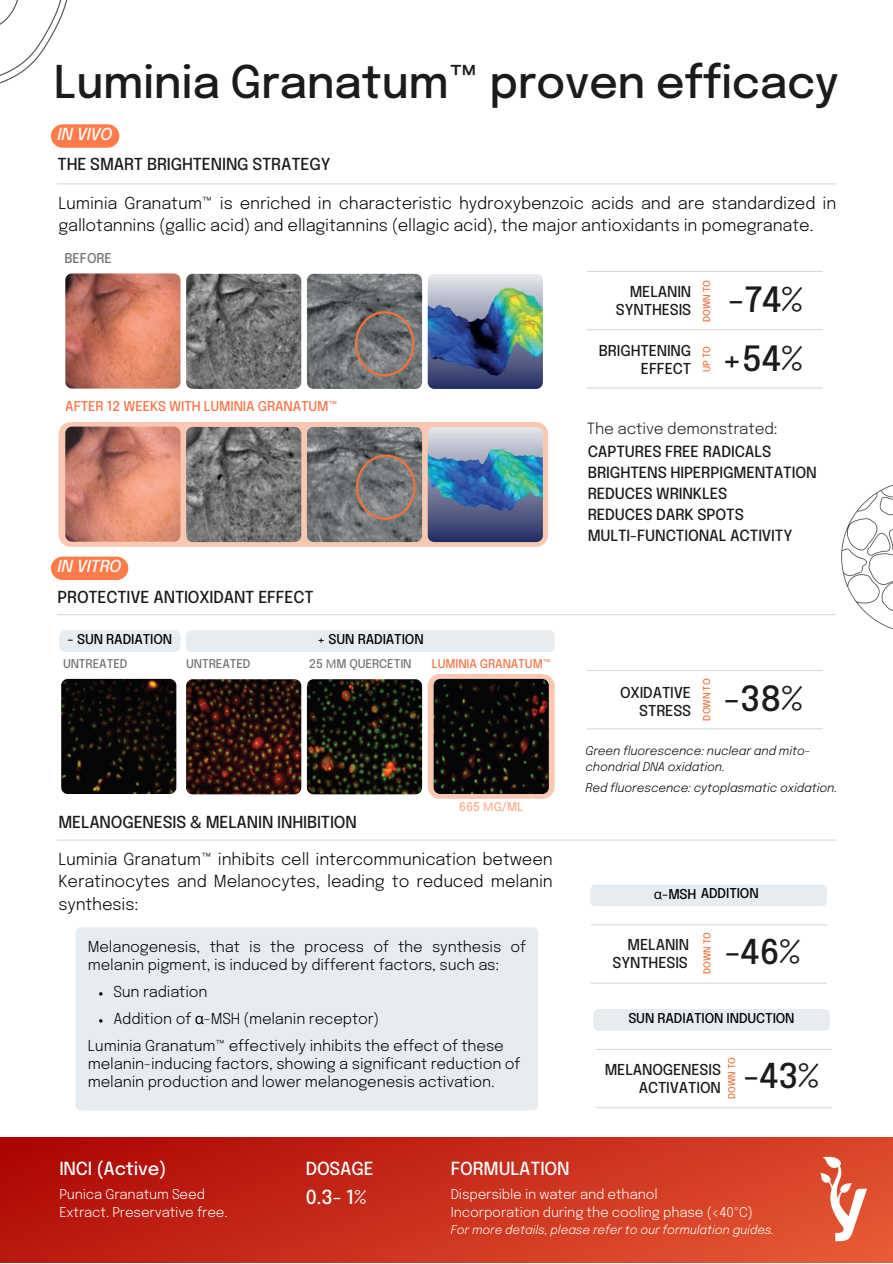
<style>
.page{position:relative;width:893px;height:1264px;background:#fff}
.page>*{position:absolute;margin:0;border:0;box-sizing:border-box;transform-origin:0 0}
.t1{font:500 44.85px "Epilogue";letter-spacing:-.01em;color:#1c1b1b}
.t2{font:500 34.65px "Epilogue";color:#1c1b1b}
.t3{font:500 34.05px "Epilogue";color:#1c1b1b}
.t4{font:500 19.35px "Epilogue";color:#fff}
.t5{font:500 18px "Epilogue";letter-spacing:-.01em;color:#fff}
.t6{font:300 16.5px/22.5px "Epilogue";letter-spacing:-.01em;color:#000;text-align:justify}
.t7{font:500 16.5px "Epilogue";letter-spacing:-.01em;color:#1c1b1b}
.t8{font:italic 500 16.5px "Epilogue";letter-spacing:-.01em;color:#fefefe}
.t9{font:500 15.3px "Epilogue";letter-spacing:-.01em;color:#1c1b1b}
.t10{font:300 15.3px "Epilogue";letter-spacing:-.01em;color:#1c1b1b}
.t11{font:300 15px/18px "Epilogue";letter-spacing:-.01em;color:#000}
.t12{font:500 15px/18px "Epilogue";letter-spacing:-.01em;color:#1c1b1b;text-align:right}
.t13{font:300 13.5px/18px "Epilogue";letter-spacing:-.01em;color:#fff}
.t14{font:500 13.5px "Epilogue";letter-spacing:-.01em;color:#000}
.t15{font:500 13.5px "Epilogue";letter-spacing:-.01em;color:#fa7445}
.t16{font:500 13.5px "Epilogue";letter-spacing:-.01em;color:#737373}
.t17{font:italic 300 12px/16.8px "Epilogue";letter-spacing:-.01em;color:#000}
.t18{font:italic 300 12px "Epilogue";letter-spacing:-.01em;color:#fff}
.t19{font:500 12px "Epilogue";letter-spacing:-.01em;color:#737373}
.t20{font:500 12px "Epilogue";letter-spacing:-.01em;color:#fa7445}
.t21{font:500 12px "Epilogue";color:#ffa88a}
.t22{font:500 9.6px "Epilogue";letter-spacing:-.01em;color:#f1723d}
.t23{font:500 9.45px "Epilogue";letter-spacing:-.01em;color:#f1723d}
.s1{font-family:"Noto Sans";font-weight:400}
</style>
<div class="page">
<img style="left:841px;top:485px;width:51px;height:144px">
<div style="left:0;top:1137px;width:892px;height:125px;background:linear-gradient(to right,#b10d08,#e15130)"></div>
<hr style="left:57px;top:183px;width:778px;height:1px;background:#d9d9d9">
<hr style="left:57px;top:614px;width:778px;height:1px;background:#d9d9d9">
<hr style="left:57px;top:839px;width:778px;height:1px;background:#d9d9d9">
<img style="left:819px;top:1155px;width:48px;height:87px">
<img style="left:0;top:0;width:68px;height:84px">
<img style="left:186px;top:274px;width:115px;height:115px;border-radius:7px">
<svg style="left:58px;top:422px;width:490px;height:125px;fill:#f9c8b3"></svg>
<img style="left:186px;top:427px;width:115px;height:115px;border-radius:7px">
<img style="left:186px;top:679px;width:115px;height:115px;border-radius:7px">
<svg style="left:427px;top:674px;width:127px;height:124px;fill:#f9c8b3"></svg>
<img style="left:307px;top:679px;width:115px;height:115px;border-radius:7px">
<img style="left:307px;top:274px;width:115px;height:115px;border-radius:7px">
<img style="left:427px;top:274px;width:116px;height:115px;border-radius:7px">
<img style="left:307px;top:427px;width:115px;height:115px;border-radius:7px">
<img style="left:427px;top:427px;width:116px;height:115px;border-radius:7px">
<img style="left:433px;top:679px;width:115px;height:115px;border-radius:7px">
<img style="left:65px;top:273px;width:115px;height:115px;border-radius:7px">
<img style="left:65px;top:426px;width:115px;height:115px;border-radius:7px">
<img style="left:61px;top:679px;width:115px;height:115px;border-radius:7px">
<svg style="left:355px;top:311px;width:59px;height:65px"></svg>
<svg style="left:356px;top:454px;width:59px;height:65px"></svg>
<hr style="left:586px;top:271px;width:236px;height:1px;background:#d9d9d9">
<hr style="left:586px;top:670px;width:236px;height:1px;background:#d9d9d9">
<hr style="left:586px;top:329px;width:236px;height:1px;background:#d9d9d9">
<hr style="left:586px;top:728px;width:236px;height:1px;background:#d9d9d9">
<hr style="left:586px;top:387px;width:236px;height:1px;background:#d9d9d9">
<div style="left:186px;top:630px;width:368px;height:22px;background:#e7ecf0"></div>
<div style="left:59px;top:630px;width:121px;height:22px;background:#e7ecf0"></div>
<hr style="left:590px;top:924px;width:236px;height:1px;background:#d9d9d9">
<hr style="left:590px;top:982px;width:236px;height:1px;background:#d9d9d9">
<div style="left:75px;top:927px;width:463px;height:183px;background:#e7ecf0"></div>
<div style="left:593px;top:1009px;width:236px;height:21px;background:#e7ecf0"></div>
<svg style="left:51px;top:124px;width:68px;height:24px"></svg>
<svg style="left:51px;top:556px;width:77px;height:24px"></svg>
<hr style="left:595px;top:1107px;width:236px;height:1px;background:#d9d9d9">
<hr style="left:595px;top:1048px;width:236px;height:1px;background:#d9d9d9">
<div style="left:590px;top:884px;width:237px;height:22px;background:#e7ecf0"></div>
<p class="t1" style="left:54px;top:63px;width:786px">Luminia Granatum™ proven efficacy</p>
<p class="t8" style="left:58px;top:127px;width:56px">IN VIVO</p>
<p class="t7" style="left:58px;top:157px;width:274px">THE SMART BRIGHTENING STRATEGY</p>
<p class="t6" style="left:58px;top:193px;width:779px">Luminia Granatum™ is enriched in characteristic hydroxybenzoic acids and are standardized in gallotannins (gallic acid) and ellagitannins (ellagic acid), the major antioxidants in pomegranate.</p>
<p class="t16" style="left:64px;top:252px;width:49px">BEFORE</p>
<p class="t15" style="left:65px;top:400px;width:274px">AFTER 12 WEEKS WITH LUMINIA GRANATUM™</p>
<p class="t8" style="left:58px;top:559px;width:65px">IN VITRO</p>
<p class="t7" style="left:58px;top:589px;width:257px">PROTECTIVE ANTIOXIDANT EFFECT</p>
<p class="t14" style="left:68px;top:633px;width:106px">- SUN RADIATION</p>
<p class="t14" style="left:317px;top:633px;width:108px">+ SUN RADIATION</p>
<p class="t19" style="left:63px;top:659px;width:66px">UNTREATED</p>
<p class="t19" style="left:309px;top:659px;width:104px">25 <span class="s1">Μ</span>M QUERCETIN</p>
<p class="t20" style="left:432px;top:659px;width:121px">LUMINIA GRANATUM™</p>
<p class="t19" style="left:186px;top:659px;width:66px">UNTREATED</p>
<p class="t21" style="left:459px;top:801px;width:65px">665 <span class="s1">Μ</span>G/ML</p>
<p class="t7" style="left:58px;top:814px;width:300px">MELANOGENESIS &amp; MELANIN INHIBITION</p>
<p class="t6" style="left:58px;top:849px;width:496px">Luminia Granatum™ inhibits cell intercommunication between Keratinocytes and Melanocytes, leading to reduced melanin synthesis:</p>
<p class="t11" style="left:88px;top:938px;width:439px">Melanogenesis, that is the process of the synthesis of melanin pigment, is induced by different factors, such as:</p>
<p class="t11" style="left:113px;top:983px;width:96px">Sun radiation</p>
<p class="t11" style="left:113px;top:1010px;width:267px">Addition of <span class="s1">α</span>-MSH (melanin receptor)</p>
<p class="t11" style="left:88px;top:1037px;width:434px">Luminia Granatum™ effectively inhibits the effect of these melanin-inducing factors, showing a significant reduction of melanin production and lower melanogenesis activation.</p>
<p class="t12" style="left:616px;top:284px;width:77px">MELANIN<br>SYNTHESIS</p>
<p class="t12" style="left:598px;top:343px;width:94px">BRIGHTENING<br>EFFECT</p>
<p class="t22" style="left:702px;top:322px;width:44px;rotate:-90deg">DOWN TO</p>
<p class="t22" style="left:702px;top:372px;width:28px;rotate:-90deg">UP TO</p>
<p class="t2" style="left:721px;top:344px;width:83px">+54%</p>
<p class="t2" style="left:728px;top:284px;width:76px">-74%</p>
<p class="t10" style="left:586px;top:422px;width:192px">The active demonstrated:</p>
<p class="t9" style="left:587px;top:445px;width:185px">CAPTURES FREE RADICALS</p>
<p class="t9" style="left:587px;top:466px;width:230px">BRIGHTENS HIPERPIGMENTATION</p>
<p class="t9" style="left:587px;top:487px;width:141px">REDUCES WRINKLES</p>
<p class="t9" style="left:587px;top:508px;width:158px">REDUCES DARK SPOTS</p>
<p class="t9" style="left:587px;top:529px;width:206px">MULTI-FUNCTIONAL ACTIVITY</p>
<p class="t12" style="left:620px;top:684px;width:73px">OXIDATIVE</p>
<p class="t12" style="left:639px;top:702px;width:53px">STRESS</p>
<p class="t22" style="left:702px;top:720px;width:44px;rotate:-90deg">DOWN TO</p>
<p class="t2" style="left:724px;top:684px;width:80px">-38%</p>
<p class="t17" style="left:585px;top:743px;width:226px">Green fluorescence: nuclear and mito&shy;chondrial DNA oxidation.</p>
<p class="t17" style="left:585px;top:780px;width:253px">Red fluorescence: cytoplasmatic oxidation.</p>
<p class="t14" style="left:654px;top:887px;width:106px"><span class="s1">α</span>-MSH ADDITION</p>
<p class="t12" style="left:612px;top:936px;width:78px">MELANIN<br>SYNTHESIS</p>
<p class="t23" style="left:703px;top:973px;width:43px;rotate:-90deg">DOWN TO</p>
<p class="t3" style="left:725px;top:936px;width:77px">-46%</p>
<p class="t14" style="left:628px;top:1011px;width:168px">SUN RADIATION INDUCTION</p>
<p class="t12" style="left:604px;top:1061px;width:118px">MELANOGENESIS<br>ACTIVATION</p>
<p class="t23" style="left:727px;top:1098px;width:43px;rotate:-90deg">DOWN TO</p>
<p class="t3" style="left:743px;top:1061px;width:77px">-43%</p>
<p class="t5" style="left:59px;top:1160px;width:109px">INCI (Active)</p>
<p class="t5" style="left:305px;top:1160px;width:69px">DOSAGE</p>
<p class="t13" style="left:59px;top:1186px;width:170px">Punica Granatum Seed<br>Extract. Preservative free.</p>
<p class="t4" style="left:305px;top:1189px;width:62px">0.3- 1%</p>
<p class="t5" style="left:451px;top:1160px;width:120px">FORMULATION</p>
<p class="t13" style="left:451px;top:1186px;width:208px">Dispersible in water and ethanol</p>
<p class="t13" style="left:451px;top:1204px;width:303px">Incorporation during the cooling phase (&lt;40ºC)</p>
<p class="t18" style="left:451px;top:1224px;width:325px">For more details, please refer to our formulation guides.</p>
</div>
